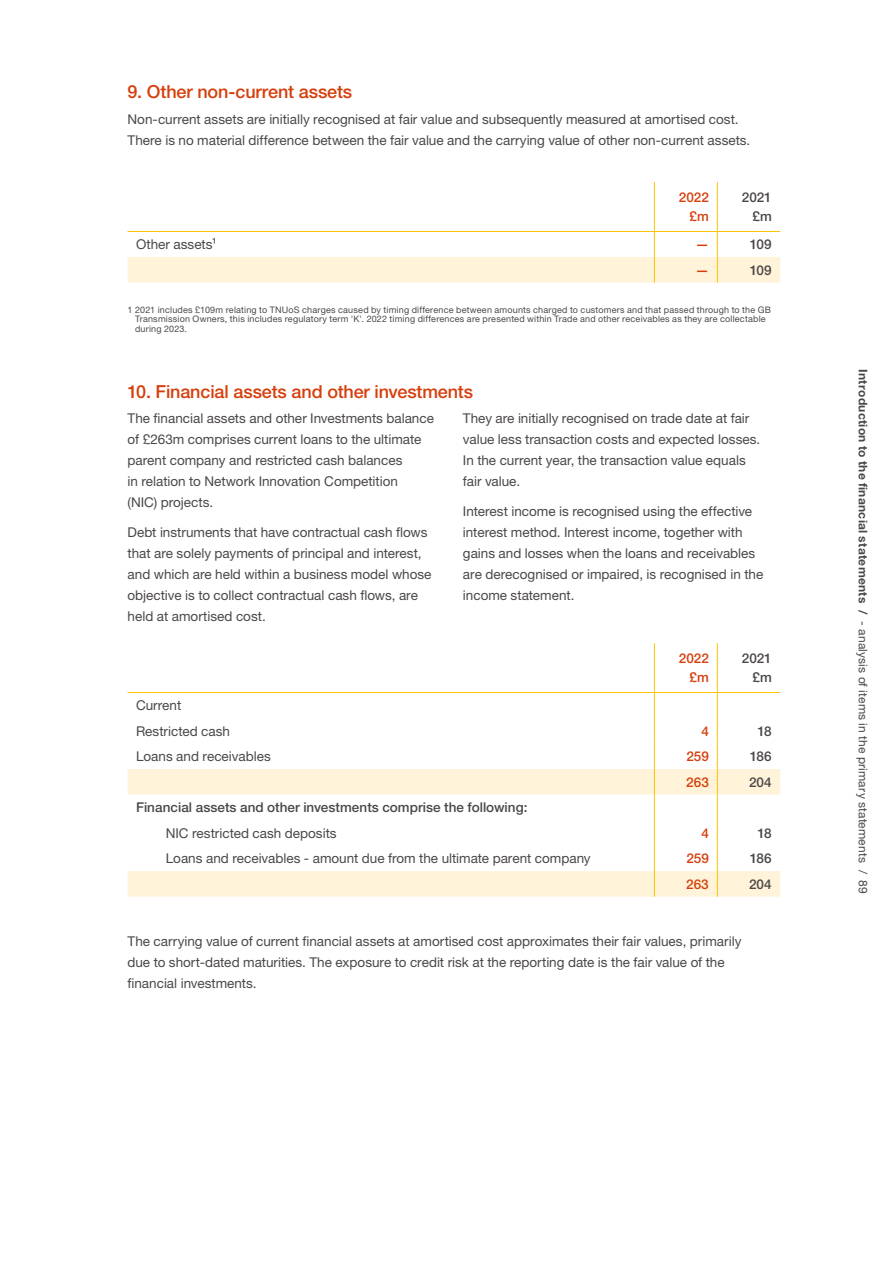
<style>
.page{position:relative;width:893px;height:1263px;background:#fff}
.page>*{position:absolute;margin:0;border:0;box-sizing:border-box;transform-origin:0 0}
.t1{font:500 18px "Helvetica Neue LT Pro";letter-spacing:-.01em;color:#d63f0c}
.t2{font:13.5px/21px "Helvetica Neue LT Pro";color:#4b4747}
.t3{font:500 13.5px/19px "Helvetica Neue LT Pro";letter-spacing:.005em;color:#4b4747;text-align:right}
.t4{font:500 13.5px/19px "Helvetica Neue LT Pro";color:#d63f0c;text-align:right}
.t5{font:12px "Helvetica Neue LT Pro";letter-spacing:.015em;color:#4b4747}
.t6{font:9px/9.8px "Helvetica Neue LT Pro";letter-spacing:.02em;color:#4b4747}
.s1{font-weight:700}
</style>
<div class="page">
<svg style="left:128px;top:769px;width:652px;height:128px"></svg>
<hr style="left:654px;top:643px;width:1px;height:49px;background:#fdc300">
<hr style="left:717px;top:643px;width:1px;height:49px;background:#fdc300">
<hr style="left:128px;top:692px;width:526px;height:1px;background:#fdc300">
<hr style="left:654px;top:692px;width:63px;height:1px;background:#fdc300">
<hr style="left:717px;top:692px;width:63px;height:1px;background:#fdc300">
<svg style="left:654px;top:693px;width:1px;height:204px"></svg>
<svg style="left:717px;top:693px;width:1px;height:204px"></svg>
<hr style="left:654px;top:182px;width:1px;height:49px;background:#fdc300">
<hr style="left:717px;top:182px;width:1px;height:49px;background:#fdc300">
<hr style="left:128px;top:231px;width:526px;height:1px;background:#fdc300">
<hr style="left:654px;top:231px;width:63px;height:1px;background:#fdc300">
<hr style="left:717px;top:231px;width:63px;height:1px;background:#fdc300">
<svg style="left:128px;top:232px;width:652px;height:50px"></svg>
<h1 class="t1" style="left:128px;top:81px;width:226px">9. Other non-current assets</h1>
<p class="t2" style="left:128px;top:108px;width:624px">Non-current assets are initially recognised at fair value and subsequently measured at amortised cost.<br>There is no material difference between the fair value and the carrying value of other non-current assets.</p>
<p class="t4" style="left:679px;top:188px;width:32px">2022 £m</p>
<p class="t3" style="left:742px;top:188px;width:31px">2021 £m</p>
<p class="t2" style="left:136px;top:233px;width:82px">Other assets¹</p>
<p class="t4" style="left:695px;top:235px;width:15px">—</p>
<p class="t3" style="left:750px;top:235px;width:23px">109</p>
<p class="t4" style="left:695px;top:260px;width:15px">—</p>
<p class="t3" style="left:750px;top:260px;width:23px">109</p>
<p class="t6" style="left:135px;top:304px;width:637px;text-indent:-8px">1 2021 includes £109m relating to TNUoS charges caused by timing difference between amounts charged to customers and that passed through to the GB<br>Transmission Owners, this includes regulatory term 'K'. 2022 timing differences are presented within Trade and other receivables as they are collectable during 2023.</p>
<h1 class="t1" style="left:128px;top:381px;width:347px">10. Financial assets and other investments</h1>
<p class="t2" style="left:128px;top:408px;width:308px">The financial assets and other Investments balance of £263m comprises current loans to the ultimate parent company and restricted cash balances<br>in relation to Network Innovation Competition<br>(NIC) projects.</p>
<p class="t2" style="left:128px;top:521px;width:305px">Debt instruments that have contractual cash flows that are solely payments of principal and interest, and which are held within a business model whose objective is to collect contractual cash flows, are held at amortised cost.</p>
<p class="t2" style="left:463px;top:408px;width:299px">They are initially recognised on trade date at fair value less transaction costs and expected losses.<br>In the current year, the transaction value equals fair value.</p>
<p class="t2" style="left:463px;top:500px;width:302px">Interest income is recognised using the effective interest method. Interest income, together with gains and losses when the loans and receivables are derecognised or impaired, is recognised in the income statement.</p>
<p class="t2" style="left:136px;top:692px;width:96px;line-height:25.5px">Current<br>Restricted cash</p>
<p class="t4" style="left:679px;top:649px;width:32px">2022 £m</p>
<p class="t3" style="left:742px;top:649px;width:31px">2021 £m</p>
<p class="t4" style="left:701px;top:721px;width:9px">4</p>
<p class="t3" style="left:757px;top:721px;width:16px">18</p>
<p class="t2" style="left:136px;top:745px;width:136px">Loans and receivables</p>
<p class="t4" style="left:686px;top:747px;width:24px">259</p>
<p class="t3" style="left:750px;top:747px;width:23px">186</p>
<p class="t4" style="left:686px;top:772px;width:24px">263</p>
<p class="t3" style="left:749px;top:772px;width:24px">204</p>
<p class="t3" style="left:136px;top:798px;width:393px">Financial assets and other investments comprise the following:</p>
<p class="t2" style="left:166px;top:822px;width:172px">NIC restricted cash deposits</p>
<p class="t4" style="left:701px;top:823px;width:9px">4</p>
<p class="t3" style="left:757px;top:823px;width:16px">18</p>
<p class="t2" style="left:166px;top:847px;width:426px">Loans and receivables - amount due from the ultimate parent company</p>
<p class="t4" style="left:686px;top:849px;width:24px">259</p>
<p class="t3" style="left:750px;top:849px;width:23px">186</p>
<p class="t4" style="left:686px;top:874px;width:24px">263</p>
<p class="t3" style="left:749px;top:874px;width:24px">204</p>
<p class="t2" style="left:128px;top:930px;width:615px">The carrying value of current financial assets at amortised cost approximates their fair values, primarily due to short-dated maturities. The exposure to credit risk at the reporting date is the fair value of the financial investments.</p>
<p class="t5" style="left:871px;top:369px;width:526px;rotate:90deg"><span class="s1">Introduction to the financial statements /</span> - analysis of items in the primary statements / 89</p>
</div>
